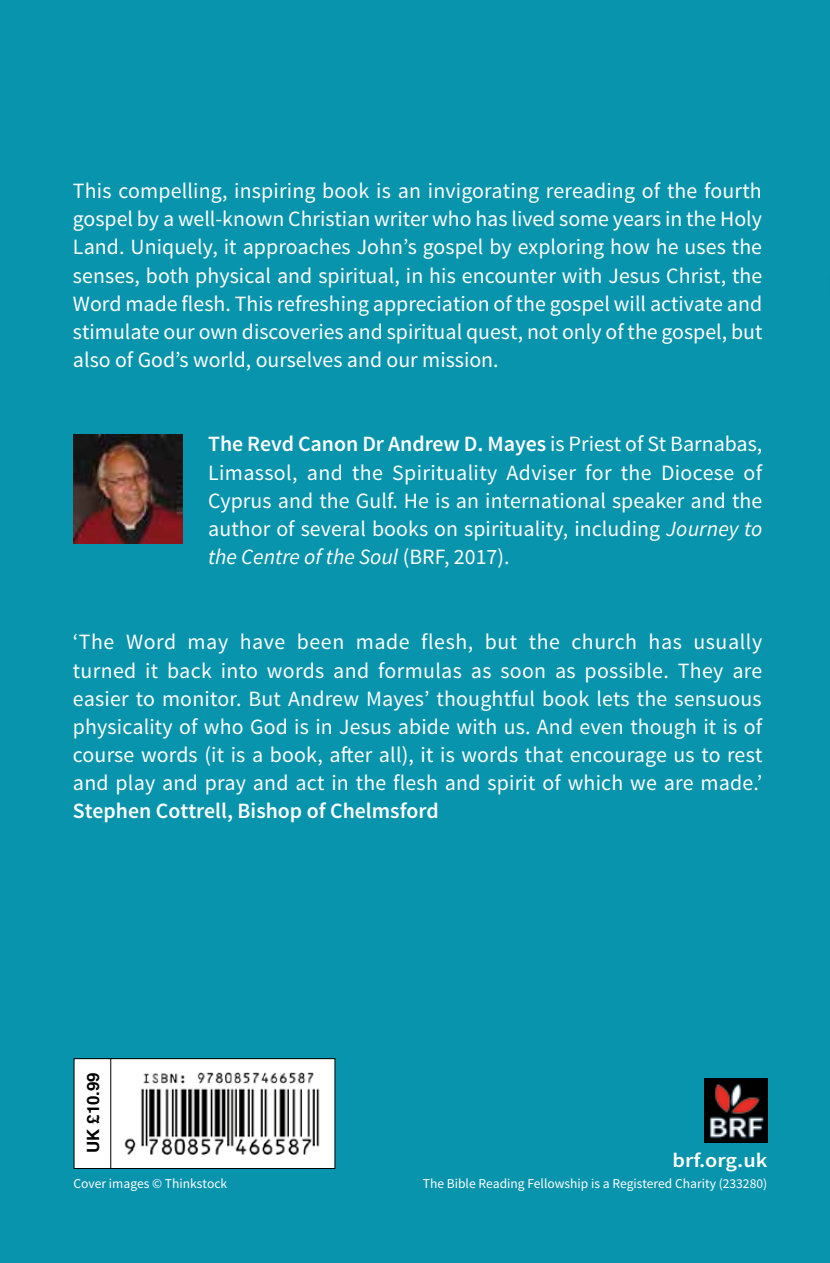
<style>
.page{position:relative;width:830px;height:1263px;background:#fff}
.page>*{position:absolute;margin:0;border:0;box-sizing:border-box;transform-origin:0 0}
.t1{font:21.82px/28.1px "Source Sans Pro";letter-spacing:.005em;color:#fff;text-align:justify}
.t2{font:600 21.82px "Source Sans Pro";color:#fff}
.t3{font:600 20.25px "Source Sans Pro";color:#fff;scale:1.1 1}
.t4{font:700 16.88px "Helvetica";color:#000}
.t5{font:13.5px "Source Sans Pro";color:#fff}
.s1{font-weight:600}
.s2{font-style:italic}
</style>
<div class="page">
<div style="left:0;top:0;width:829px;height:1263px;background:#0894ac"></div>
<hr style="left:826px;top:83px;width:3px;height:526px;background:#005f74">
<div style="left:74px;top:1059px;width:261px;height:109px;background:#fff"></div>
<div style="left:74px;top:1058px;width:261px;height:111px;border:1px solid #000"></div>
<img style="left:124px;top:1072px;width:196px;height:82px">
<hr style="left:110px;top:1058px;width:1px;height:110px;background:#000">
<img style="left:704px;top:1079px;width:63px;height:63px">
<img style="left:74px;top:434px;width:109px;height:109px">
<p class="t1" style="left:73px;top:177px;width:690px">This compelling, inspiring book is an invigorating rereading of the fourth gospel by a well-known Christian writer who has lived some years in the Holy Land. Uniquely, it approaches John’s gospel by exploring how he uses the senses, both physical and spiritual, in his encounter with Jesus Christ, the Word made flesh. This refreshing appreciation of the gospel will activate and stimulate our own discoveries and spiritual quest, not only of the gospel, but also of God’s world, ourselves and our mission.</p>
<p class="t1" style="left:208px;top:430px;width:555px"><span class="s1">The Revd Canon Dr Andrew D. Mayes</span> is Priest of St Barnabas, Limassol, and the Spirituality Adviser for the Diocese of Cyprus and the Gulf. He is an international speaker and the author of several books on spirituality, including <span class="s2">Journey to the Centre of the Soul</span> (BRF, 2017).</p>
<p class="t1" style="left:73px;top:628px;width:690px">‘The Word may have been made flesh, but the church has usually turned it back into words and formulas as soon as possible. They are easier to monitor. But Andrew Mayes’ thoughtful book lets the sensuous physicality of who God is in Jesus abide with us. And even though it is of course words (it is a book, after all), it is words that encourage us to rest and play and pray and act in the flesh and spirit of which we are made.’</p>
<p class="t2" style="left:73px;top:797px;width:367px">Stephen Cottrell, Bishop of Chelmsford</p>
<p class="t4" style="left:79px;top:1153px;width:82px;rotate:-90deg">UK £10.99</p>
<p class="t5" style="left:74px;top:1175px;width:155px">Cover images © Thinkstock</p>
<p class="t5" style="left:422px;top:1175px;width:346px">The Bible Reading Fellowship is a Registered Charity (233280)</p>
<p class="t3" style="left:672px;top:1147px;width:88px">brf.org.uk</p>
</div>
